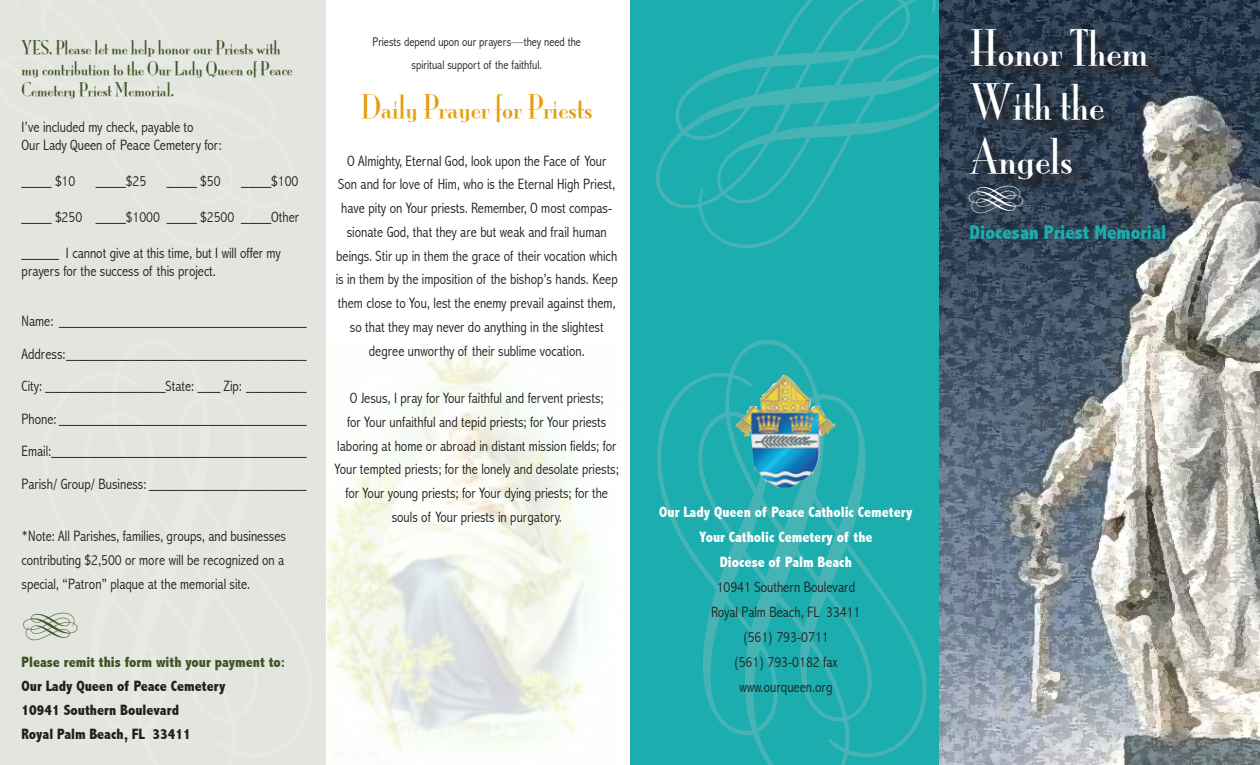
<style>
.page{position:relative;width:1260px;height:765px;background:#fff}
.page>*{position:absolute;margin:0;border:0;box-sizing:border-box;transform-origin:0 0}
.t1{font:45px "Mona Lisa Solid ITCTT";color:#fff}
.t2{font:37.5px "Type Embellishments One Let Plain";color:#fff}
.t3{font:37.5px "Type Embellishments One Let Plain";color:#435227}
.t4{font:30px "Mona Lisa Solid ITCTT";color:#e69e0c}
.t5{font:800 condensed 20px "Abadi";color:#1cadae}
.t6{font:17.5px/21px "Mona Lisa Solid ITCTT";color:#435227}
.t7{font:300 condensed 15px/23.8px "Abadi";color:#231f20}
.t8{font:800 condensed 15px "Abadi";color:#fff}
.t9{font:800 condensed 15px/23.8px "Abadi";color:#435227}
.t10{font:800 condensed 15px "Abadi";color:#231f20}
.t11{font:300 condensed 12.5px/23.8px "Abadi";color:#231f20;text-align:center}
.s1{color:#231f20}
</style>
<div class="page">
<div style="left:630px;top:0;width:310px;height:765px;background:#1cadae"></div>
<div style="left:0;top:0;width:326px;height:765px;background:#e3e5df"></div>
<img style="left:939px;top:0;width:321px;height:765px">
<svg style="left:1017px;top:31px;width:145px;height:165px;background:#334150"></svg>
<svg style="left:939px;top:0;width:78px;height:280px;background:#2e3e4f"></svg>
<svg style="left:734px;top:322px;width:208px;height:443px"></svg>
<p class="t6" style="left:22px;top:35px;width:273px">YES. Please let me help honor our Priests with my contribution to the Our Lady Queen of Peace<br>Cemetery Priest Memorial.</p>
<p class="t7" style="left:22px;top:118px;width:202px;line-height:18px">I’ve included my check, payable to<br>Our Lady Queen of Peace Cemetery for:</p>
<p class="t7" style="left:22px;top:169px;width:55px">____ $10</p>
<p class="t7" style="left:96px;top:169px;width:52px">____$25</p>
<p class="t7" style="left:167px;top:169px;width:55px">____ $50</p>
<p class="t7" style="left:241px;top:169px;width:59px">____$100</p>
<p class="t7" style="left:22px;top:205px;width:279px">____ $250 ____$1000 ____ $2500 ____Other</p>
<p class="t7" style="left:22px;top:244px;width:261px;line-height:18px">_____ I cannot give at this time, but I will offer my prayers for the success of this project.</p>
<p class="t7" style="left:22px;top:309px;width:286px">Name: _________________________________</p>
<p class="t7" style="left:22px;top:337px;width:286px;line-height:32.5px">Address:________________________________<br>City: ________________State: ___ Zip: ________</p>
<p class="t7" style="left:22px;top:402px;width:287px;line-height:32.5px">Phone: _________________________________<br>Email:__________________________________</p>
<p class="t7" style="left:22px;top:472px;width:287px">Parish/ Group/ Business: _____________________</p>
<p class="t7" style="left:22px;top:524px;width:266px;text-align:justify">*Note: All Parishes, families, groups, and businesses contributing $2,500 or more will be recognized on a special, “Patron” plaque at the memorial site.</p>
<p class="t3" style="left:22px;top:611px;width:59px">5</p>
<p class="t9" style="left:22px;top:650px;width:265px">Please remit this form with your payment to:<br><span class="s1">Our Lady Queen of Peace Cemetery</span></p>
<p class="t10" style="left:22px;top:701px;width:159px">10941 Southern Boulevard</p>
<p class="t10" style="left:22px;top:725px;width:171px">Royal Palm Beach, FL 33411</p>
<p class="t11" style="left:372px;top:30px;width:210px">Priests depend upon our prayers—they need the spiritual support of the faithful.</p>
<p class="t4" style="left:361px;top:84px;width:233px">Daily Prayer for Priests</p>
<p class="t7" style="left:347px;top:149px;width:261px">O Almighty, Eternal God, look upon the Face of Your</p>
<p class="t7" style="left:338px;top:172px;width:279px">Son and for love of Him, who is the Eternal High Priest,</p>
<p class="t7" style="left:336px;top:196px;width:283px;text-align:center">have pity on Your priests. Remember, O most compas&shy;sionate God, that they are but weak and frail human beings. Stir up in them the grace of their vocation which</p>
<p class="t7" style="left:336px;top:267px;width:284px">is in them by the imposition of the bishop’s hands. Keep</p>
<p class="t7" style="left:338px;top:291px;width:279px">them close to You, lest the enemy prevail against them,</p>
<p class="t7" style="left:350px;top:315px;width:255px;text-align:center">so that they may never do anything in the slightest degree unworthy of their sublime vocation.</p>
<p class="t7" style="left:350px;top:386px;width:255px">O Jesus, I pray for Your faithful and fervent priests;</p>
<p class="t7" style="left:337px;top:410px;width:281px;text-align:center">for Your unfaithful and tepid priests; for Your priests laboring at home or abroad in distant mission fields; for</p>
<p class="t7" style="left:335px;top:457px;width:286px">Your tempted priests; for the lonely and desolate priests;</p>
<p class="t7" style="left:346px;top:481px;width:264px">for Your young priests; for Your dying priests; for the</p>
<p class="t7" style="left:392px;top:505px;width:172px">souls of Your priests in purgatory.</p>
<p class="t8" style="left:659px;top:503px;width:255px">Our Lady Queen of Peace Catholic Cemetery</p>
<p class="t8" style="left:699px;top:528px;width:175px">Your Catholic Cemetery of the</p>
<p class="t8" style="left:720px;top:553px;width:133px">Diocese of Palm Beach</p>
<p class="t7" style="left:717px;top:575px;width:140px">10941 Southern Boulevard</p>
<p class="t7" style="left:711px;top:600px;width:151px">Royal Palm Beach, FL 33411</p>
<p class="t7" style="left:743px;top:625px;width:87px">(561) 793-0711</p>
<p class="t7" style="left:734px;top:650px;width:105px">(561) 793-0182 fax</p>
<p class="t7" style="left:739px;top:675px;width:95px">www.ourqueen.org</p>
<p class="t1" style="left:970px;top:14px;width:179px">Honor Them</p>
<p class="t1" style="left:970px;top:68px;width:135px">With the</p>
<p class="t1" style="left:970px;top:122px;width:104px">Angels</p>
<p class="t2" style="left:967px;top:184px;width:59px">5</p>
<p class="t5" style="left:970px;top:221px;width:198px">Diocesan Priest Memorial</p>
</div>
